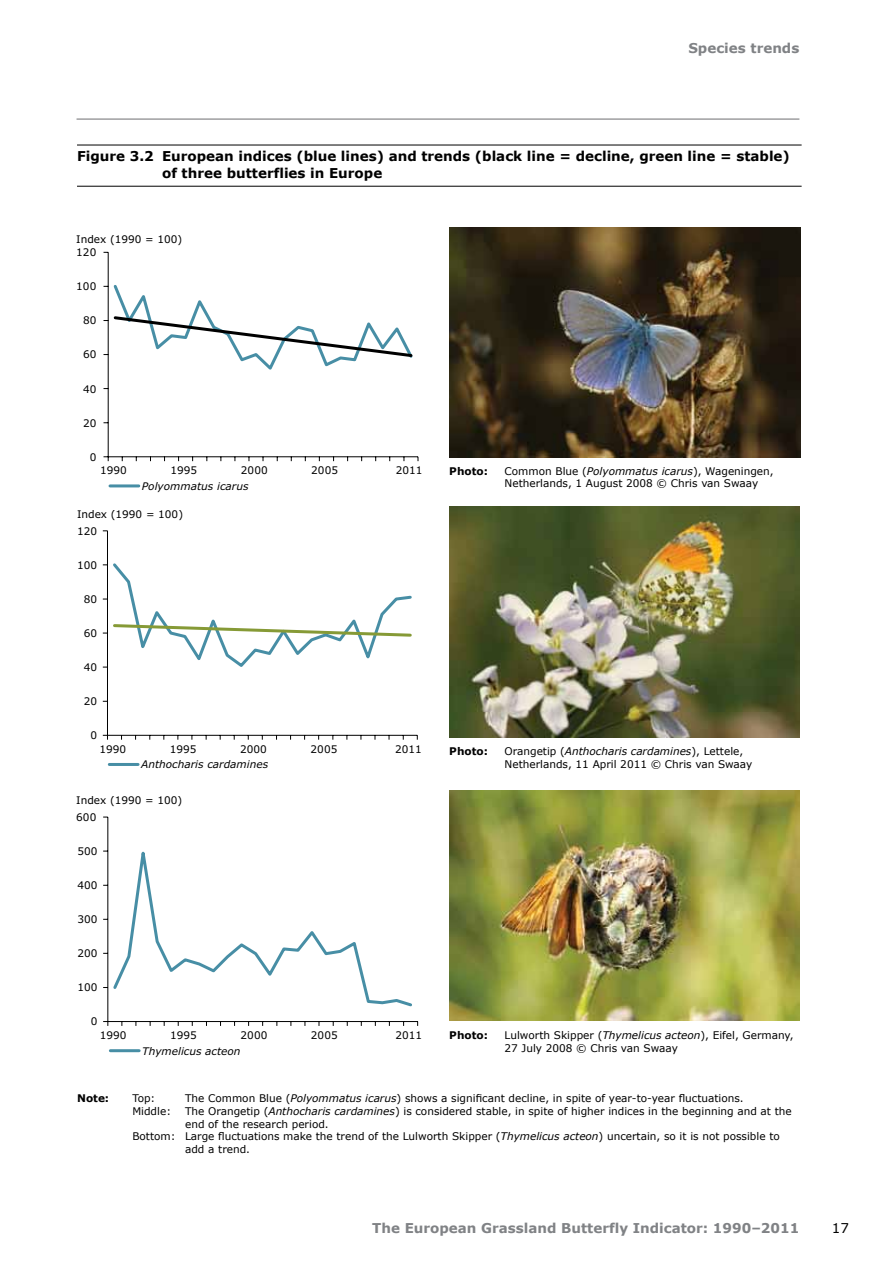
<style>
.page{position:relative;width:893px;height:1263px;background:#fff}
.page>*{position:absolute;margin:0;border:0;box-sizing:border-box;transform-origin:0 0}
.t1{font:700 13.5px/16.5px "Verdana";color:#000}
.t2{font:700 13.5px "Verdana";color:#808285}
.t3{font:13.5px "Verdana";color:#000}
.t4{font:10.5px/12.8px "Verdana";color:#000}
.t5{font:italic 10.5px "Verdana";letter-spacing:.005em;color:#000}
.t6{font:700 10.5px "Verdana";color:#000}
.s1{font-style:italic}
</style>
<div class="page">
<hr style="left:77px;top:119px;width:722px;height:1px;background:#6d6e71">
<hr style="left:77px;top:145px;width:725px;height:1px;background:#000">
<hr style="left:77px;top:186px;width:725px;height:1px;background:#000">
<hr style="left:108px;top:252px;width:1px;height:205px;background:#000">
<hr style="left:108px;top:456px;width:310px;height:1px;background:#000">
<svg style="left:104px;top:456px;width:5px;height:5px"></svg>
<svg style="left:104px;top:282px;width:309px;height:91px"></svg>
<hr style="left:110px;top:484px;width:29px;height:3px;background:#478ea5">
<hr style="left:107px;top:531px;width:1px;height:204px;background:#000">
<hr style="left:107px;top:735px;width:310px;height:1px;background:#000">
<svg style="left:103px;top:563px;width:309px;height:105px"></svg>
<hr style="left:109px;top:763px;width:29px;height:3px;background:#478ea5">
<hr style="left:107px;top:817px;width:1px;height:204px;background:#000">
<hr style="left:108px;top:1021px;width:310px;height:1px;background:#000">
<svg style="left:103px;top:1021px;width:5px;height:5px"></svg>
<svg style="left:113px;top:851px;width:299px;height:156px"></svg>
<hr style="left:110px;top:1049px;width:29px;height:3px;background:#478ea5">
<img style="left:449px;top:227px;width:351px;height:231px">
<img style="left:449px;top:507px;width:350px;height:230px">
<img style="left:449px;top:790px;width:351px;height:231px">
<p class="t2" style="left:688px;top:39px;width:113px">Species trends</p>
<p class="t1" style="left:162px;top:148px;width:629px;text-indent:-85px">Figure 3.2 European indices (blue lines) and trends (black line = decline, green line = stable) of three butterflies in Europe</p>
<p class="t4" style="left:76px;top:232px;width:108px">Index (1990 = 100)</p>
<p class="t4" style="left:76px;top:246px;width:22px">120</p>
<p class="t4" style="left:76px;top:280px;width:22px">100</p>
<p class="t4" style="left:83px;top:314px;width:15px">80</p>
<p class="t4" style="left:83px;top:348px;width:15px">60</p>
<p class="t4" style="left:83px;top:382px;width:15px">40</p>
<p class="t4" style="left:83px;top:416px;width:15px">20</p>
<p class="t4" style="left:90px;top:450px;width:8px">0</p>
<p class="t4" style="left:100px;top:464px;width:28px">1990</p>
<p class="t4" style="left:170px;top:464px;width:28px">1995</p>
<p class="t4" style="left:241px;top:464px;width:28px">2000</p>
<p class="t4" style="left:311px;top:464px;width:28px">2005</p>
<p class="t4" style="left:396px;top:464px;width:28px">2011</p>
<p class="t5" style="left:142px;top:479px;width:108px">Polyommatus icarus</p>
<p class="t4" style="left:77px;top:508px;width:108px">Index (1990 = 100)</p>
<p class="t4" style="left:77px;top:524px;width:22px">120</p>
<p class="t4" style="left:77px;top:558px;width:22px">100</p>
<p class="t4" style="left:84px;top:592px;width:15px">80</p>
<p class="t4" style="left:84px;top:627px;width:15px">60</p>
<p class="t4" style="left:84px;top:661px;width:15px">40</p>
<p class="t4" style="left:84px;top:695px;width:15px">20</p>
<p class="t4" style="left:91px;top:729px;width:8px">0</p>
<p class="t4" style="left:99px;top:742px;width:28px">1990</p>
<p class="t4" style="left:170px;top:742px;width:28px">1995</p>
<p class="t4" style="left:240px;top:742px;width:28px">2000</p>
<p class="t4" style="left:311px;top:742px;width:28px">2005</p>
<p class="t4" style="left:395px;top:742px;width:28px">2011</p>
<p class="t5" style="left:141px;top:757px;width:129px">Anthocharis cardamines</p>
<p class="t4" style="left:76px;top:794px;width:108px">Index (1990 = 100)</p>
<p class="t4" style="left:76px;top:810px;width:22px">600</p>
<p class="t4" style="left:77px;top:845px;width:22px">500</p>
<p class="t4" style="left:77px;top:879px;width:22px">400</p>
<p class="t4" style="left:77px;top:913px;width:22px">300</p>
<p class="t4" style="left:77px;top:947px;width:22px">200</p>
<p class="t4" style="left:77px;top:981px;width:22px">100</p>
<p class="t4" style="left:91px;top:1015px;width:8px">0</p>
<p class="t4" style="left:100px;top:1028px;width:28px">1990</p>
<p class="t4" style="left:170px;top:1028px;width:28px">1995</p>
<p class="t4" style="left:241px;top:1028px;width:28px">2000</p>
<p class="t4" style="left:311px;top:1028px;width:28px">2005</p>
<p class="t4" style="left:395px;top:1028px;width:28px">2011</p>
<p class="t5" style="left:142px;top:1043px;width:100px">Thymelicus acteon</p>
<p class="t6" style="left:449px;top:463px;width:40px">Photo:</p>
<p class="t4" style="left:505px;top:464px;width:271px">Common Blue (<span class="s1">Polyommatus icarus</span>), Wageningen,<br>Netherlands, 1 August 2008 © Chris van Swaay</p>
<p class="t6" style="left:449px;top:744px;width:40px">Photo:</p>
<p class="t4" style="left:505px;top:745px;width:249px">Orangetip (<span class="s1">Anthocharis cardamines</span>), Lettele,<br>Netherlands, 11 April 2011 © Chris van Swaay</p>
<p class="t6" style="left:449px;top:1027px;width:40px">Photo:</p>
<p class="t4" style="left:505px;top:1028px;width:290px">Lulworth Skipper (<span class="s1">Thymelicus acteon</span>), Eifel, Germany,<br>27 July 2008 © Chris van Swaay</p>
<p class="t6" style="left:77px;top:1091px;width:34px">Note:</p>
<p class="t4" style="left:132px;top:1092px;width:25px">Top:</p>
<p class="t4" style="left:185px;top:1092px;width:560px">The Common Blue (<span class="s1">Polyommatus icarus</span>) shows a significant decline, in spite of year-to-year fluctuations.</p>
<p class="t4" style="left:132px;top:1104px;width:40px">Middle:</p>
<p class="t4" style="left:185px;top:1104px;width:608px">The Orangetip (<span class="s1">Anthocharis cardamines</span>) is considered stable, in spite of higher indices in the beginning and at the</p>
<p class="t4" style="left:185px;top:1117px;width:145px">end of the research period.</p>
<p class="t4" style="left:132px;top:1130px;width:649px">Bottom: Large fluctuations make the trend of the Lulworth Skipper (<span class="s1">Thymelicus acteon</span>) uncertain, so it is not possible to</p>
<p class="t4" style="left:185px;top:1143px;width:66px">add a trend.</p>
<p class="t2" style="left:372px;top:1219px;width:429px">The European Grassland Butterfly Indicator: 1990–2011</p>
<p class="t3" style="left:832px;top:1219px;width:19px">17</p>
</div>
